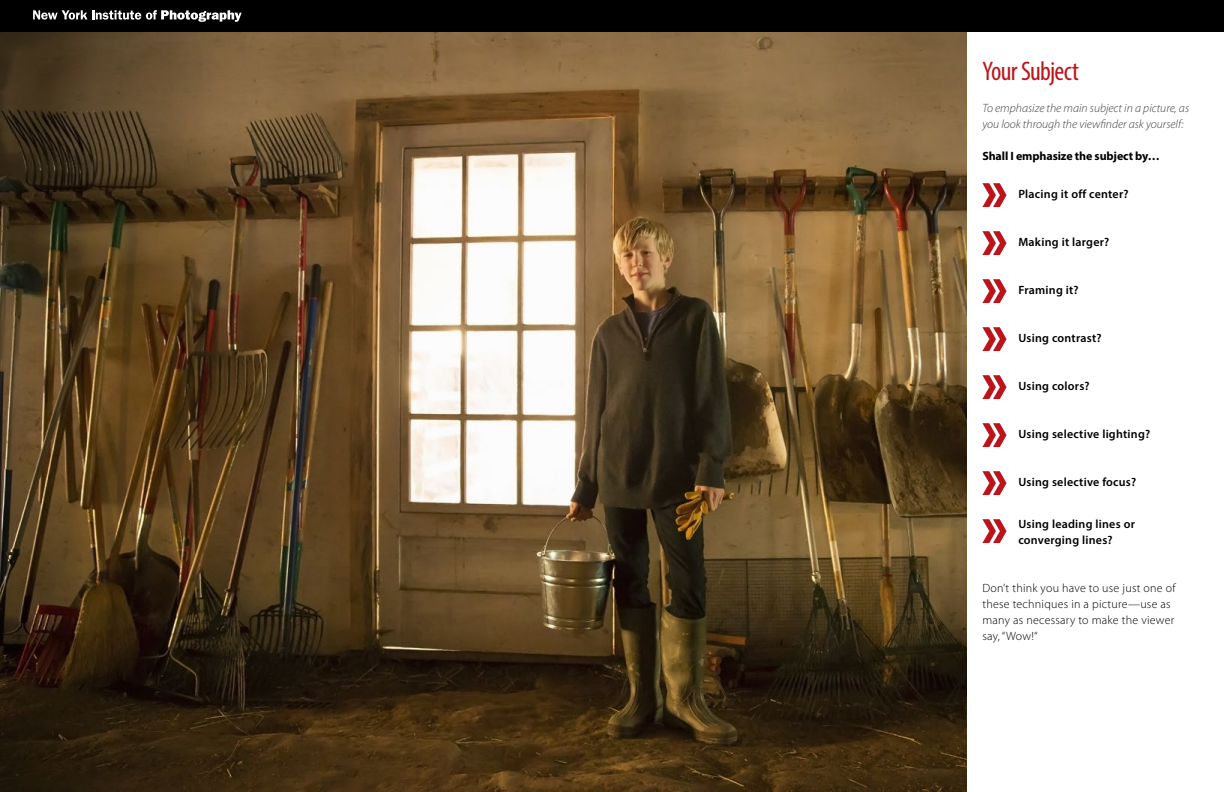
<style>
.page{position:relative;width:1224px;height:792px;background:#fff}
.page>*{position:absolute;margin:0;border:0;box-sizing:border-box;transform-origin:0 0}
.t1{font:900 condensed 63px "Myriad Pro";color:#bc141a}
.t2{font:condensed 27px "Myriad Pro";letter-spacing:-.025em;color:#bc141a}
.t3{font:600 12px/16px "Myriad Pro";letter-spacing:.02em;color:#000}
.t4{font:300 12px/16px "Myriad Pro";letter-spacing:.02em;color:#000}
.t5{font:italic 300 12px/16px "Myriad Pro";color:#414042}
.t6{font:700 12px "Myriad Pro";letter-spacing:-.01em;color:#000}
</style>
<div class="page">
<img style="left:0;top:32px;width:966px;height:760px">
<div style="left:0;top:0;width:1224px;height:32px;background:#000"></div>
<svg style="left:33px;top:10px;width:209px;height:12px"></svg>
<h2 class="t2" style="left:982px;top:55px;width:98px">Your Subject</h2>
<p class="t5" style="left:982px;top:100px;width:208px">To emphasize the main subject in a picture, as you look through the viewfinder ask yourself:</p>
<p class="t6" style="left:982px;top:148px;width:179px">Shall I emphasize the subject by…</p>
<h1 class="t1" style="left:982px;top:155px;width:26px">»</h1>
<p class="t3" style="left:1018px;top:186px;width:112px">Placing it off center?</p>
<h1 class="t1" style="left:982px;top:203px;width:26px">»</h1>
<p class="t3" style="left:1018px;top:234px;width:93px">Making it larger?</p>
<h1 class="t1" style="left:982px;top:251px;width:26px">»</h1>
<p class="t3" style="left:1018px;top:282px;width:62px">Framing it?</p>
<h1 class="t1" style="left:982px;top:299px;width:26px">»</h1>
<p class="t3" style="left:1018px;top:330px;width:85px">Using contrast?</p>
<h1 class="t1" style="left:982px;top:347px;width:26px">»</h1>
<p class="t3" style="left:1018px;top:378px;width:73px">Using colors?</p>
<h1 class="t1" style="left:982px;top:395px;width:26px">»</h1>
<p class="t3" style="left:1018px;top:426px;width:133px">Using selective lighting?</p>
<h1 class="t1" style="left:982px;top:443px;width:26px">»</h1>
<p class="t3" style="left:1018px;top:474px;width:119px">Using selective focus?</p>
<h1 class="t1" style="left:982px;top:491px;width:26px">»</h1>
<p class="t3" style="left:1018px;top:516px;width:118px">Using leading lines or converging lines?</p>
<p class="t4" style="left:982px;top:580px;width:195px">Don’t think you have to use just one of these techniques in a picture—use as many as necessary to make the viewer say, “Wow!“</p>
</div>
